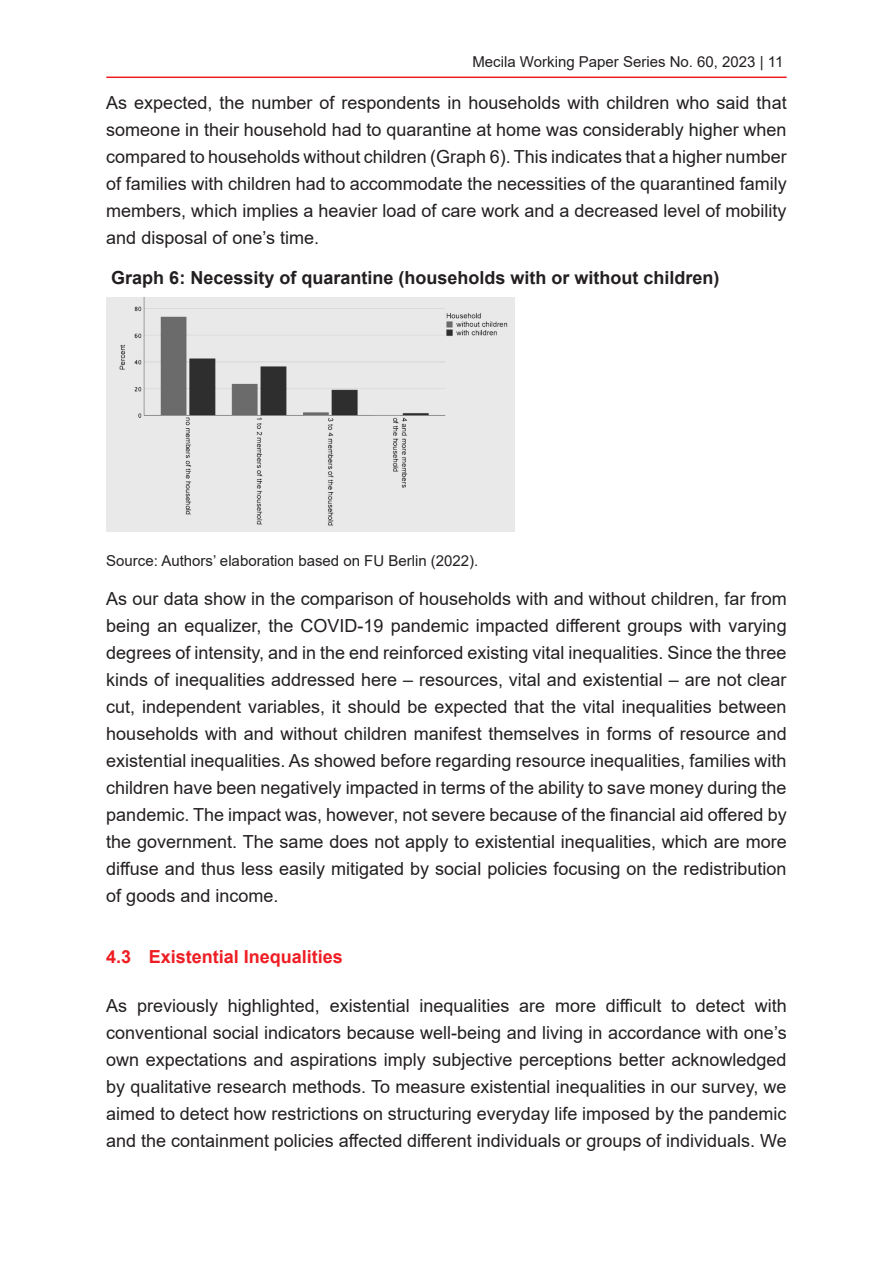
<style>
.page{position:relative;width:893px;height:1263px;background:#fff}
.page>*{position:absolute;margin:0;border:0;box-sizing:border-box;transform-origin:0 0}
.Text_Body_Main{font:18px/27px "Arial";color:#231f20;text-align:justify}
.t1{font:700 18px "Arial";color:#231f20}
.t2{font:700 18px "Arial";color:#ee1d23}
.Figure_Source{font:15px "Arial";color:#231f20}
</style>
<div class="page">
<hr style="left:106px;top:77px;width:681px;height:1px;background:#ee1d23">
<img style="left:106px;top:298px;width:408px;height:233px">
<p class="Figure_Source" style="left:472px;top:52px;width:312px">Mecila Working Paper Series No. 60, 2023 | 11</p>
<p class="Text_Body_Main" style="left:106px;top:89px;width:682px">As expected, the number of respondents in households with children who said that someone in their household had to quarantine at home was considerably higher when compared to households without children (Graph 6). This indicates that a higher number of families with children had to accommodate the necessities of the quarantined family members, which implies a heavier load of care work and a decreased level of mobility and disposal of one’s time.</p>
<p class="t1" style="left:111px;top:265px;width:610px">Graph 6: Necessity of quarantine (households with or without children)</p>
<p class="Figure_Source" style="left:106px;top:550px;width:374px">Source: Authors’ elaboration based on FU Berlin (2022).</p>
<p class="Text_Body_Main" style="left:106px;top:585px;width:682px">As our data show in the comparison of households with and without children, far from being an equalizer, the COVID-19 pandemic impacted different groups with varying degrees of intensity, and in the end reinforced existing vital inequalities. Since the three kinds of inequalities addressed here – resources, vital and existential – are not clear cut, independent variables, it should be expected that the vital inequalities between households with and without children manifest themselves in forms of resource and existential inequalities. As showed before regarding resource inequalities, families with children have been negatively impacted in terms of the ability to save money during the pandemic. The impact was, however, not severe because of the financial aid offered by the government. The same does not apply to existential inequalities, which are more diffuse and thus less easily mitigated by social policies focusing on the redistribution of goods and income.</p>
<p class="t2" style="left:106px;top:944px;width:238px">4.3 Existential Inequalities</p>
<p class="Text_Body_Main" style="left:106px;top:992px;width:682px">As previously highlighted, existential inequalities are more difficult to detect with conventional social indicators because well-being and living in accordance with one’s own expectations and aspirations imply subjective perceptions better acknowledged by qualitative research methods. To measure existential inequalities in our survey, we aimed to detect how restrictions on structuring everyday life imposed by the pandemic and the containment policies affected different individuals or groups of individuals. We</p>
</div>
